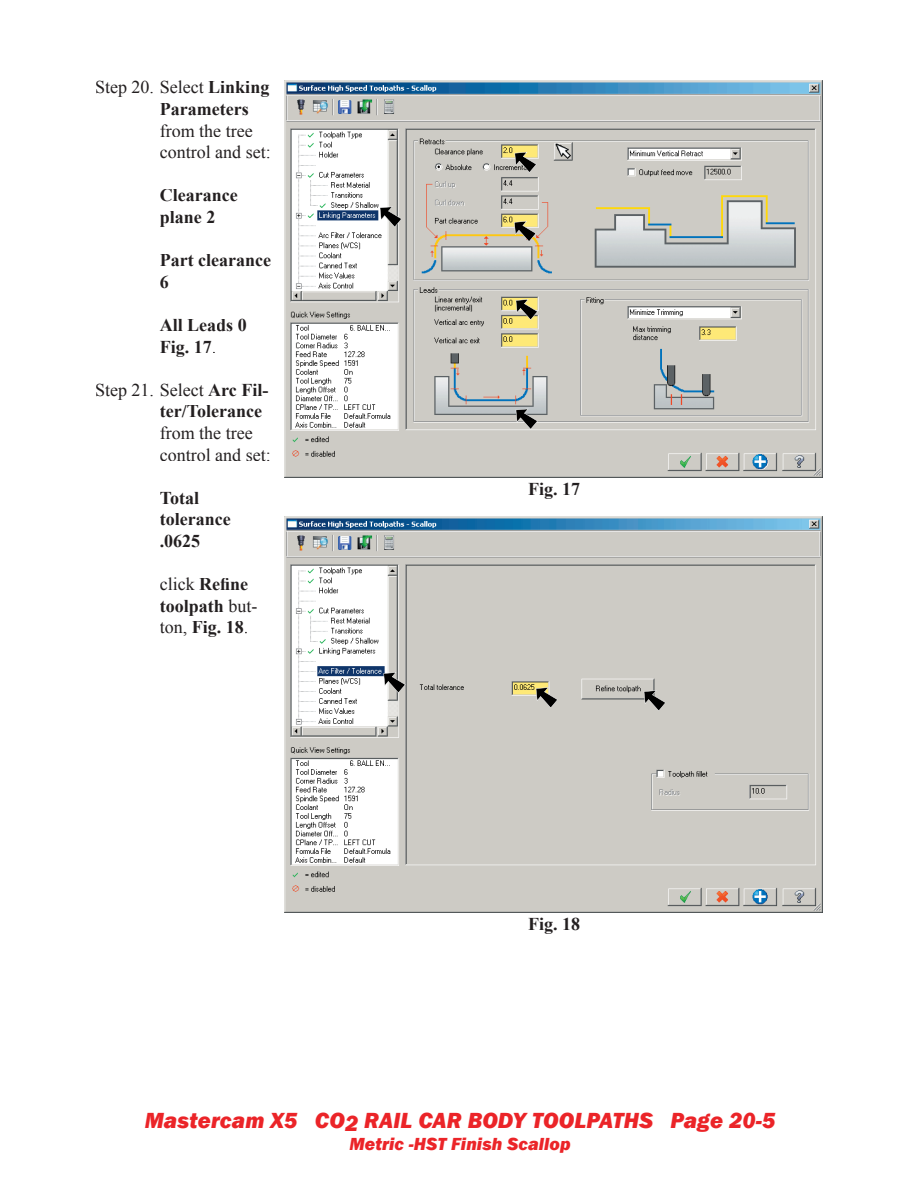
<style>
.page{position:relative;width:918px;height:1188px;background:#fff}
.page>*{position:absolute;margin:0;border:0;box-sizing:border-box;transform-origin:0 0}
.t1{font:italic 800 22.5px "Franklin Gothic";letter-spacing:.005em;color:#eb2428}
.t2{font:700 18px/21.6px "Times New Roman";color:#231f20}
.t3{font:18px/21.6px "Times New Roman";color:#231f20}
.t4{font:italic 800 18px "Franklin Gothic";letter-spacing:.005em;color:#eb2428}
.s1{font-weight:400}
</style>
<div class="page">
<img style="left:285px;top:81px;width:538px;height:397px">
<svg style="left:380px;top:206px;width:22px;height:21px"></svg>
<svg style="left:515px;top:152px;width:22px;height:21px"></svg>
<svg style="left:514px;top:221px;width:22px;height:21px"></svg>
<svg style="left:516px;top:299px;width:22px;height:21px"></svg>
<svg style="left:516px;top:409px;width:22px;height:21px"></svg>
<img style="left:285px;top:516px;width:538px;height:397px">
<svg style="left:383px;top:672px;width:23px;height:21px"></svg>
<svg style="left:644px;top:690px;width:22px;height:21px"></svg>
<svg style="left:536px;top:687px;width:22px;height:21px"></svg>
<p class="t2" style="left:160px;top:76px;width:111px;text-indent:-65px"><span class="s1">Step 20. Select</span> Linking<br>Parameters</p>
<p class="t3" style="left:160px;top:120px;width:112px">from the tree control and set:</p>
<p class="t2" style="left:160px;top:184px;width:79px">Clearance plane 2</p>
<p class="t2" style="left:160px;top:249px;width:113px">Part clearance<br>6</p>
<p class="t2" style="left:160px;top:314px;width:89px">All Leads 0<br>Fig. 17<span class="s1">.</span></p>
<p class="t2" style="left:160px;top:379px;width:110px;text-indent:-65px"><span class="s1">Step 21. Select</span> Arc Fil&shy;ter/Tolerance</p>
<p class="t3" style="left:160px;top:422px;width:112px">from the tree control and set:</p>
<p class="t2" style="left:160px;top:487px;width:72px">Total tolerance .0625</p>
<p class="t2" style="left:160px;top:573px;width:99px"><span class="s1">click</span> Refine toolpath <span class="s1">but&shy;ton,</span> Fig. 18<span class="s1">.</span></p>
<p class="t2" style="left:528px;top:477px;width:54px">Fig. 17</p>
<p class="t2" style="left:528px;top:913px;width:54px">Fig. 18</p>
<p class="t1" style="left:145px;top:1106px;width:632px">Mastercam X5 CO2 RAIL CAR BODY TOOLPATHS Page 20-5</p>
<p class="t4" style="left:349px;top:1132px;width:223px">Metric -HST Finish Scallop</p>
</div>
